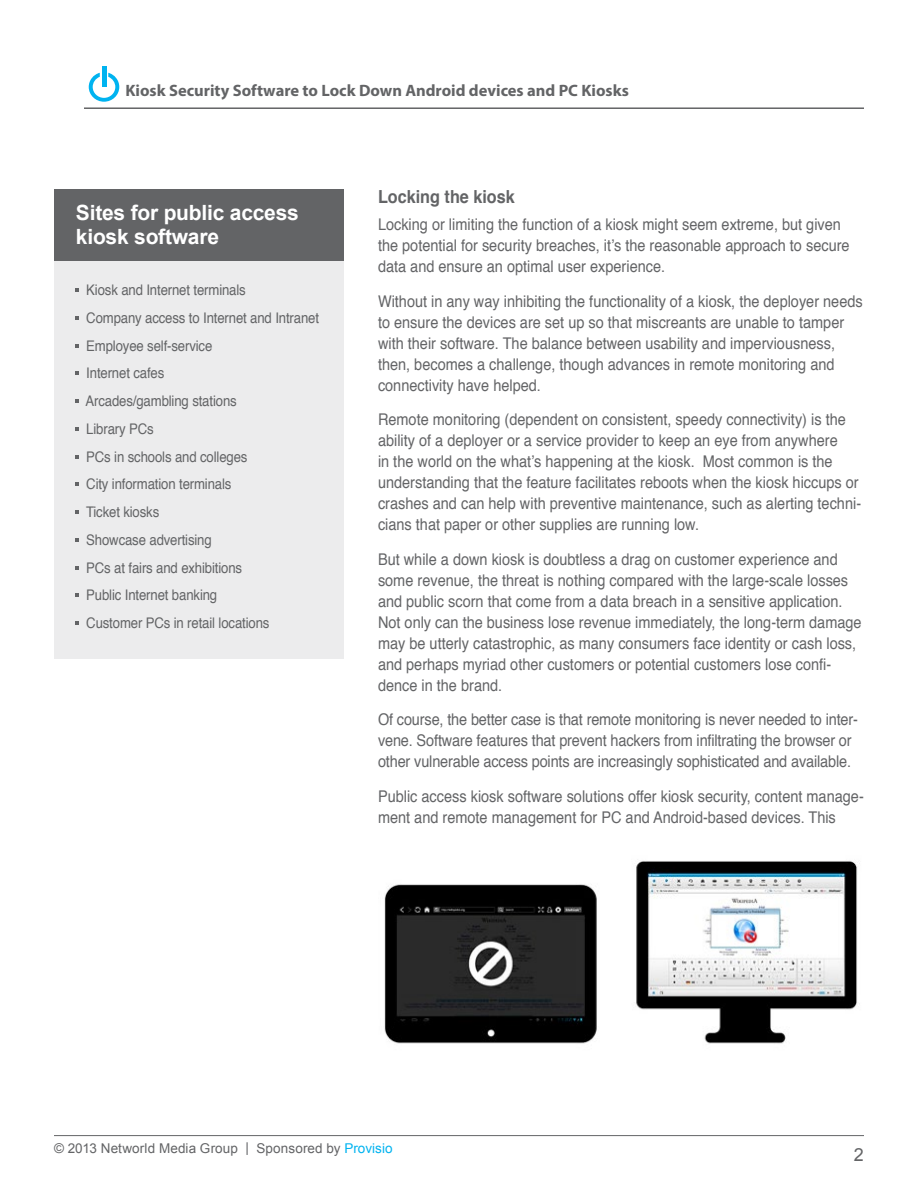
<style>
.page{position:relative;width:918px;height:1188px;background:#fff}
.page>*{position:absolute;margin:0;border:0;box-sizing:border-box;transform-origin:0 0}
.t1{font:700 21px/24px "Arial";letter-spacing:-.01em;color:#fff}
.t2{font:700 18px "Helvetica";color:#636466;scale:.9 1}
.t3{font:18px "Arial";color:#636466}
.t4{font:700 16.5px "Myriad Pro";color:#636466}
.t5{font:16.2px/21px "Helvetica";color:#636466;scale:.9 1}
.t6{font:14.7px/27.8px "Helvetica";letter-spacing:-.01em;color:#636466;scale:.9 1}
.t7{font:13.5px "Arial";letter-spacing:.01em;color:#636466}
.s1{color:#00b3f0}
</style>
<div class="page">
<hr style="left:84px;top:107px;width:780px;height:2px;background:#636466">
<hr style="left:54px;top:1135px;width:810px;height:1px;background:#636466">
<svg style="left:89px;top:73px;width:30px;height:29px"></svg>
<hr style="left:102px;top:67px;width:4px;height:20px;background:#00b3f0">
<img style="left:384px;top:860px;width:476px;height:184px">
<div style="left:54px;top:254px;width:289px;height:405px;background:#ececed"></div>
<div style="left:54px;top:189px;width:289px;height:72px;background:#636466"></div>
<svg style="left:76px;top:288px;width:3px;height:4px"></svg>
<svg style="left:76px;top:316px;width:3px;height:4px"></svg>
<svg style="left:76px;top:344px;width:3px;height:4px"></svg>
<svg style="left:76px;top:371px;width:3px;height:4px"></svg>
<svg style="left:76px;top:399px;width:3px;height:4px"></svg>
<svg style="left:76px;top:427px;width:3px;height:4px"></svg>
<svg style="left:76px;top:455px;width:3px;height:4px"></svg>
<svg style="left:76px;top:482px;width:3px;height:4px"></svg>
<svg style="left:76px;top:510px;width:3px;height:4px"></svg>
<svg style="left:76px;top:538px;width:3px;height:4px"></svg>
<svg style="left:76px;top:566px;width:3px;height:4px"></svg>
<svg style="left:76px;top:593px;width:3px;height:4px"></svg>
<svg style="left:76px;top:621px;width:3px;height:4px"></svg>
<p class="t4" style="left:125px;top:79px;width:505px">Kiosk Security Software to Lock Down Android devices and PC Kiosks</p>
<p class="t1" style="left:76px;top:201px;width:224px">Sites for public access kiosk software</p>
<p class="t6" style="left:86px;top:276px;width:261px">Kiosk and Internet terminals<br>Company access to Internet and Intranet<br>Employee self-service<br>Internet cafes<br>Arcades/gambling stations<br>Library PCs<br>PCs in schools and colleges<br>City information terminals<br>Ticket kiosks<br>Showcase advertising<br>PCs at fairs and exhibitions<br>Public Internet banking<br>Customer PCs in retail locations</p>
<p class="t2" style="left:378px;top:182px;width:154px">Locking the kiosk</p>
<p class="t5" style="left:378px;top:215px;width:526px">Locking or limiting the function of a kiosk might seem extreme, but given the potential for security breaches, it’s the reasonable approach to secure data and ensure an optimal user experience.</p>
<p class="t5" style="left:378px;top:291px;width:540px">Without in any way inhibiting the functionality of a kiosk, the deployer needs to ensure the devices are set up so that miscreants are unable to tamper with their software. The balance between usability and imperviousness, then, becomes a challenge, though advances in remote monitoring and connectivity have helped.</p>
<p class="t5" style="left:378px;top:410px;width:538px">Remote monitoring (dependent on consistent, speedy connectivity) is the ability of a deployer or a service provider to keep an eye from anywhere<br>in the world on the what’s happening at the kiosk. Most common is the understanding that the feature facilitates reboots when the kiosk hiccups or crashes and can help with preventive maintenance, such as alerting techni&shy;cians that paper or other supplies are running low.</p>
<p class="t5" style="left:378px;top:549px;width:539px">But while a down kiosk is doubtless a drag on customer experience and some revenue, the threat is nothing compared with the large-scale losses and public scorn that come from a data breach in a sensitive application.<br>Not only can the business lose revenue immediately, the long-term damage may be utterly catastrophic, as many consumers face identity or cash loss, and perhaps myriad other customers or potential customers lose confi&shy;dence in the brand.</p>
<p class="t5" style="left:378px;top:710px;width:535px">Of course, the better case is that remote monitoring is never needed to inter&shy;vene. Software features that prevent hackers from infiltrating the browser or other vulnerable access points are increasingly sophisticated and available.</p>
<p class="t5" style="left:378px;top:786px;width:541px">Public access kiosk software solutions offer kiosk security, content manage&shy;ment and remote management for PC and Android-based devices. This</p>
<p class="t7" style="left:54px;top:1140px;width:340px">© 2013 Networld Media Group | Sponsored by <span class="s1">Provisio</span></p>
<p class="t3" style="left:854px;top:1143px;width:12px">2</p>
</div>
